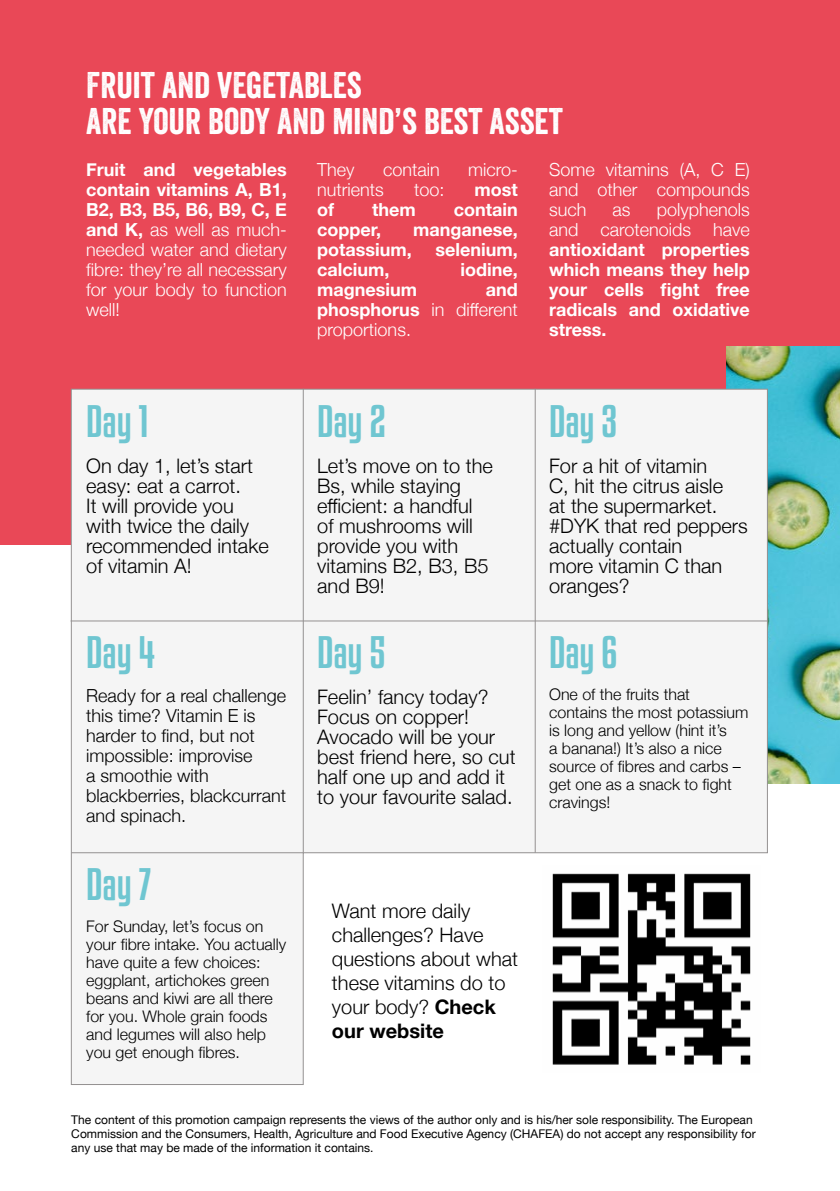
<style>
.page{position:relative;width:840px;height:1191px;background:#fff}
.page>*{position:absolute;margin:0;border:0;box-sizing:border-box;transform-origin:0 0}
.t1{font:40px "Kenyan Coffee Rg";color:#6fc6d1}
.t2{font:36px/36px "Veneer";color:#fff}
.t3{font:300 20px/20px "Helvetica Neue";color:#000}
.t4{font:300 18px/20px "Helvetica Neue";color:#fff;text-align:justify}
.t5{font:700 18px/20px "Helvetica Neue";color:#fff;text-align:justify}
.t6{font:300 18px/20px "Helvetica Neue";color:#000}
.t7{font:300 16px/18px "Helvetica Neue";color:#000}
.t8{font:12px/14px "Helvetica Neue";color:#000}
.s1{font-weight:700}
</style>
<div class="page">
<div style="left:0;top:0;width:839px;height:544px;background:#e94857"></div>
<img style="left:726px;top:346px;width:113px;height:437px">
<svg style="left:70px;top:388px;width:698px;height:697px"></svg>
<hr style="left:302px;top:389px;width:1px;height:463px;background:#949191">
<hr style="left:534px;top:389px;width:1px;height:463px;background:#949191">
<hr style="left:70px;top:620px;width:697px;height:1px;background:#949191">
<hr style="left:71px;top:852px;width:232px;height:1px;background:#949191">
<img style="left:542px;top:866px;width:217px;height:206px">
<h2 class="t2" style="left:86px;top:67px;width:478px">FRUIT AND VEGETABLES<br>ARE YOUR BODY AND MIND’S BEST ASSET</h2>
<p class="t4" style="left:86px;top:158px;width:202px"><span class="s1">Fruit and vegetables contain vitamins A, B1, B2, B3, B5, B6, B9, C, E and K,</span> as well as much&shy;needed water and dietary fibre: they’re all necessary for your body to function well!</p>
<p class="t4" style="left:317px;top:158px;width:39px">They</p>
<p class="t4" style="left:383px;top:158px;width:58px">contain</p>
<p class="t4" style="left:468px;top:158px;width:51px">micro-</p>
<p class="t4" style="left:549px;top:158px;width:202px">Some vitamins (A, C E) and other compounds such</p>
<p class="t4" style="left:317px;top:178px;width:68px">nutrients</p>
<p class="t4" style="left:414px;top:178px;width:32px">too:</p>
<p class="t5" style="left:474px;top:180px;width:45px">most</p>
<p class="t5" style="left:317px;top:200px;width:18px">of</p>
<p class="t5" style="left:372px;top:200px;width:45px">them</p>
<p class="t5" style="left:453px;top:200px;width:65px">contain</p>
<p class="t5" style="left:317px;top:220px;width:66px">copper,</p>
<p class="t5" style="left:413px;top:220px;width:106px">manganese,</p>
<p class="t5" style="left:317px;top:240px;width:96px">potassium,</p>
<p class="t5" style="left:435px;top:240px;width:84px">selenium,</p>
<p class="t5" style="left:317px;top:260px;width:74px">calcium,</p>
<p class="t5" style="left:460px;top:260px;width:59px">iodine,</p>
<p class="t5" style="left:317px;top:280px;width:101px">magnesium</p>
<p class="t4" style="left:549px;top:198px;width:202px;text-align:right">polyphenols<br>and carotenoids have</p>
<p class="t5" style="left:549px;top:240px;width:202px">antioxidant properties which means they help your cells fight free radicals and oxidative stress.</p>
<p class="t4" style="left:612px;top:198px;width:19px">as</p>
<p class="t4" style="left:317px;top:278px;width:202px;text-indent:168px"><span class="s1">and phosphorus</span> in different proportions.</p>
<h1 class="t1" style="left:86px;top:394px;width:64px">Day 1</h1>
<p class="t3" style="left:86px;top:454px;width:184px">On day 1, let’s start easy: eat a carrot.<br>It will provide you with twice the daily recommended intake of vitamin A!</p>
<h1 class="t1" style="left:86px;top:625px;width:70px">Day 4</h1>
<p class="t6" style="left:86px;top:684px;width:201px">Ready for a real challenge this time? Vitamin E is harder to find, but not impossible: improvise<br>a smoothie with blackberries, blackcurrant and spinach.</p>
<h1 class="t1" style="left:86px;top:857px;width:67px">Day 7</h1>
<p class="t7" style="left:86px;top:915px;width:201px">For Sunday, let’s focus on your fibre intake. You actually have quite a few choices: eggplant, artichokes green beans and kiwi are all there for you. Whole grain foods and legumes will also help you get enough fibres.</p>
<h1 class="t1" style="left:317px;top:394px;width:70px">Day 2</h1>
<p class="t3" style="left:317px;top:454px;width:177px">Let’s move on to the<br>Bs, while staying efficient: a handful of mushrooms will provide you with vitamins B2, B3, B5 and B9!</p>
<h1 class="t1" style="left:317px;top:625px;width:70px">Day 5</h1>
<p class="t3" style="left:317px;top:685px;width:200px">Feelin’ fancy today?<br>Focus on copper!<br>Avocado will be your best friend here, so cut half one up and add it to your favourite salad.</p>
<p class="t3" style="left:332px;top:897px;width:187px;line-height:24px">Want more daily challenges? Have questions about what these vitamins do to your body? <span class="s1">Check our website</span></p>
<h1 class="t1" style="left:549px;top:394px;width:69px">Day 3</h1>
<p class="t3" style="left:549px;top:454px;width:200px">For a hit of vitamin<br>C, hit the citrus aisle<br>at the supermarket. #DYK that red peppers actually contain<br>more vitamin C than oranges?</p>
<h1 class="t1" style="left:549px;top:625px;width:70px">Day 6</h1>
<p class="t7" style="left:549px;top:684px;width:201px">One of the fruits that contains the most potassium is long and yellow (hint it’s<br>a banana!) It’s also a nice source of fibres and carbs – get one as a snack to fight cravings!</p>
<p class="t8" style="left:71px;top:1113px;width:685px">The content of this promotion campaign represents the views of the author only and is his/her sole responsibility. The European<br>Commission and the Consumers, Health, Agriculture and Food Executive Agency (CHAFEA) do not accept any responsibility for any use that may be made of the information it contains.</p>
</div>
